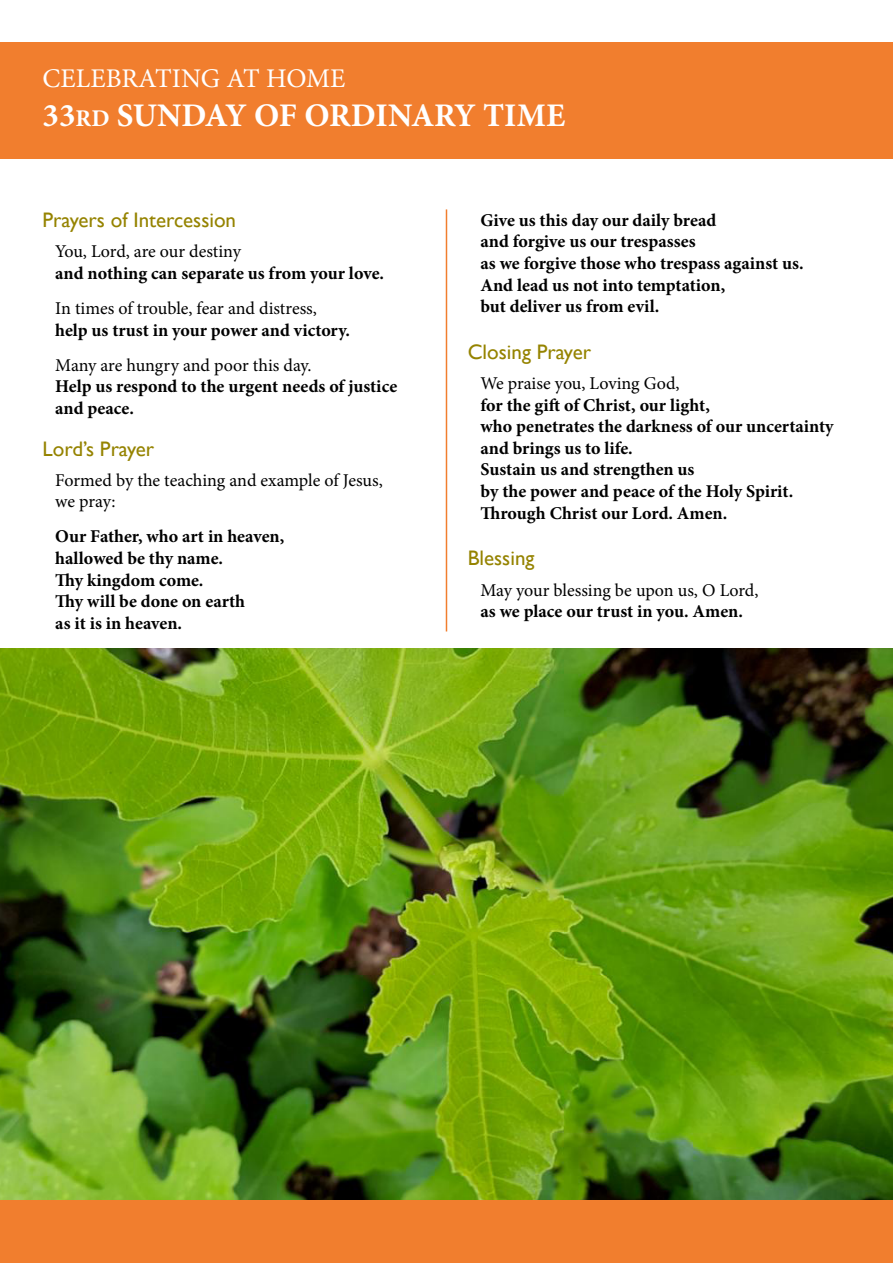
<style>
.page{position:relative;width:893px;height:1263px;background:#fff}
.page>*{position:absolute;margin:0;border:0;box-sizing:border-box;transform-origin:0 0}
.t1{font:700 33px "Minion Pro";color:#fff}
.t2{font:27px "Minion Pro";color:#fff}
.t3{font:21px "Gill Sans";color:#958300}
.t4{font:700 18px/21.6px "Minion Pro";color:#000}
.t5{font:18px/21.6px "Minion Pro";letter-spacing:-.005em;color:#000}
.s1{font-size:24px}
</style>
<div class="page">
<hr style="left:446px;top:209px;width:1px;height:422px;background:#f17e2e">
<div style="left:0;top:43px;width:893px;height:116px;background:#f17e2e"></div>
<div style="left:0;top:1199px;width:893px;height:64px;background:#f17e2e"></div>
<img style="left:0;top:648px;width:893px;height:551px">
<h2 class="t2" style="left:43px;top:60px;width:305px">CELEBRATING AT HOME</h2>
<h1 class="t1" style="left:43px;top:92px;width:524px">33<span class="s1">RD</span> SUNDAY OF ORDINARY TIME</h1>
<p class="t3" style="left:43px;top:208px;width:195px">Prayers of Intercession</p>
<p class="t5" style="left:55px;top:241px;width:187px">You, Lord, are our destiny</p>
<p class="t4" style="left:55px;top:262px;width:330px">and nothing can separate us from your love.</p>
<p class="t5" style="left:55px;top:297px;width:263px">In times of trouble, fear and distress,</p>
<p class="t4" style="left:55px;top:319px;width:296px">help us trust in your power and victory.</p>
<p class="t5" style="left:55px;top:354px;width:258px">Many are hungry and poor this day.</p>
<p class="t4" style="left:55px;top:375px;width:343px">Help us respond to the urgent needs of justice and peace.</p>
<p class="t3" style="left:43px;top:436px;width:113px">Lord’s Prayer</p>
<p class="t5" style="left:55px;top:469px;width:329px">Formed by the teaching and example of Jesus, we pray:</p>
<p class="t4" style="left:55px;top:526px;width:231px">Our Father, who art in heaven, hallowed be thy name.<br>Thy kingdom come.<br>Thy will be done on earth<br>as it is in heaven.</p>
<p class="t4" style="left:480px;top:209px;width:325px">Give us this day our daily bread<br>and forgive us our trespasses<br>as we forgive those who trespass against us.<br>And lead us not into temptation,<br>but deliver us from evil.</p>
<p class="t3" style="left:468px;top:340px;width:125px">Closing Prayer</p>
<p class="t5" style="left:480px;top:373px;width:201px">We praise you, Loving God,</p>
<p class="t4" style="left:480px;top:394px;width:355px">for the gift of Christ, our light,<br>who penetrates the darkness of our uncertainty and brings us to life.<br>Sustain us and strengthen us<br>by the power and peace of the Holy Spirit.<br>Through Christ our Lord. Amen.</p>
<p class="t3" style="left:468px;top:546px;width:68px">Blessing</p>
<p class="t5" style="left:480px;top:579px;width:279px">May your blessing be upon us, O Lord,</p>
<p class="t4" style="left:480px;top:600px;width:264px">as we place our trust in you. Amen.</p>
</div>
